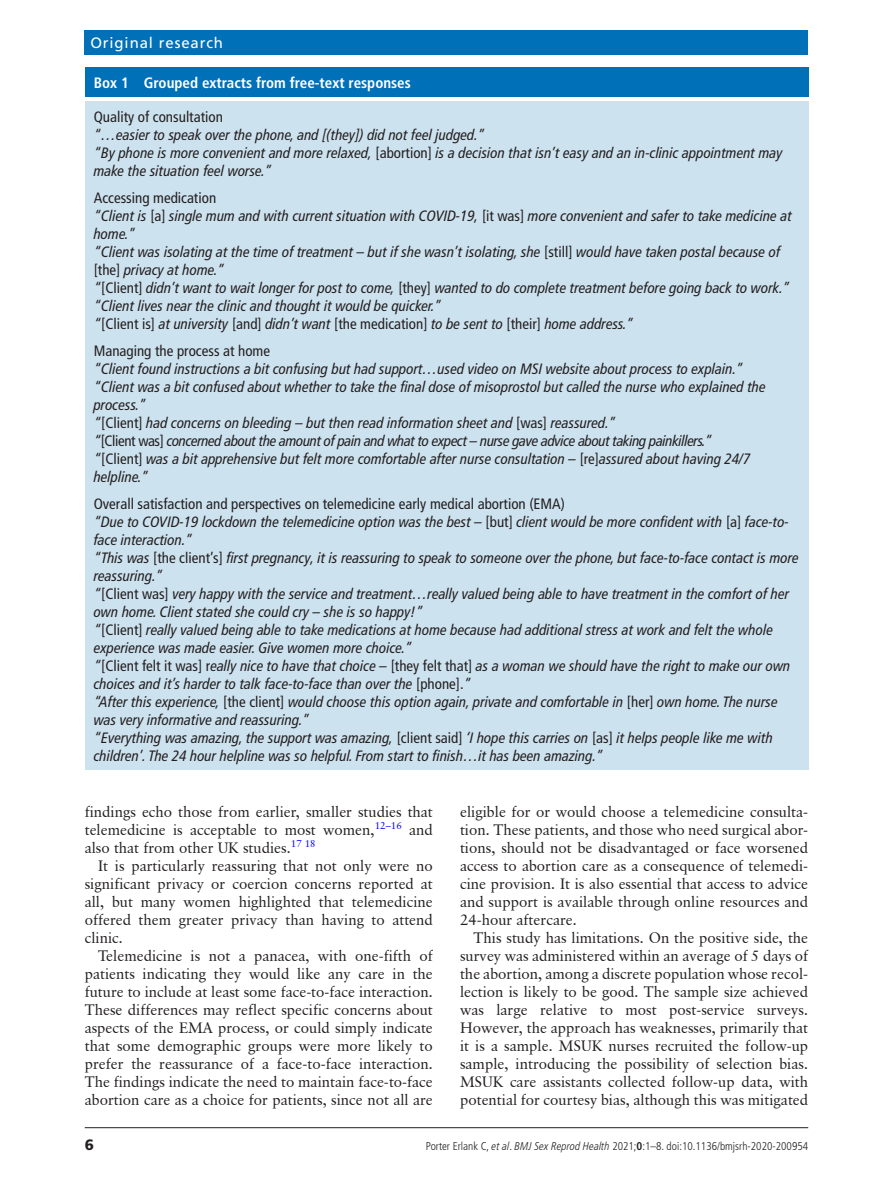
<style>
.page{position:relative;width:893px;height:1191px;background:#fff}
.page>*{position:absolute;margin:0;border:0;box-sizing:border-box;transform-origin:0 0}
.t1{font:italic condensed 15px/18px "Frutiger LT Pro";color:#231f20}
.t2{font:15px/18px "Classical Garamond BT";color:#231f20;text-align:justify}
.t3{font:condensed 15px "Frutiger LT Pro";color:#231f20}
.t4{font:700 condensed 15px "Frutiger LT Pro";color:#fff}
.t5{font:15px "Frutiger LT Std";letter-spacing:.055em;color:#fff}
.t6{font:900 15px "Frutiger LT Std";color:#231f20}
.t7{font:300 condensed 11.25px "Frutiger LT Pro";color:#231f20}
.t8{font:9.9px "Classical Garamond BT";color:#00f}
.s1{font-style:normal}
.s2{font-style:italic}
.s3{font-weight:700}
</style>
<div class="page">
<hr style="left:85px;top:1127px;width:723px;height:1px;background:#231f20">
<div style="left:85px;top:30px;width:723px;height:24px;background:#0070b9"></div>
<div style="left:85px;top:68px;width:723px;height:29px;background:#0070b9"></div>
<div style="left:85px;top:101px;width:723px;height:669px;background:#cde2ef"></div>
<p class="t5" style="left:90px;top:34px;width:134px">Original research</p>
<p class="t4" style="left:94px;top:74px;width:319px">Box 1 Grouped extracts from free-text responses</p>
<p class="t3" style="left:94px;top:108px;width:131px">Quality of consultation</p>
<p class="t1" style="left:94px;top:125px;width:690px">“…easier to speak over the phone, and [(they]) did not feel judged.”<br>“By phone is more convenient and more relaxed, <span class="s1">[abortion]</span> is a decision that isn’t easy and an in-clinic appointment may make the situation feel worse.”</p>
<p class="t1" style="left:94px;top:188px;width:700px"><span class="s1">Accessing medication<br></span>“Client is <span class="s1">[a]</span> single mum and with current situation with COVID-19, <span class="s1">[it was]</span> more convenient and safer to take medicine at home.”<br>“Client was isolating at the time of treatment – but if she wasn’t isolating, she <span class="s1">[still]</span> would have taken postal because of <span class="s1">[the]</span> privacy at home.”<br>“<span class="s1">[Client]</span> didn’t want to wait longer for post to come, <span class="s1">[they]</span> wanted to do complete treatment before going back to work.” “Client lives near the clinic and thought it would be quicker.”<br>“<span class="s1">[Client is]</span> at university <span class="s1">[and]</span> didn’t want <span class="s1">[the medication]</span> to be sent to <span class="s1">[their]</span> home address.”</p>
<p class="t3" style="left:94px;top:342px;width:178px">Managing the process at home</p>
<p class="t1" style="left:94px;top:359px;width:674px">“Client found instructions a bit confusing but had support…used video on MSI website about process to explain.” “Client was a bit confused about whether to take the final dose of misoprostol but called the nurse who explained the process.”<br>“<span class="s1">[Client]</span> had concerns on bleeding – but then read information sheet and <span class="s1">[was]</span> reassured.”<br>“<span class="s1">[Client was]</span> concerned about the amount of pain and what to expect – nurse gave advice about taking painkillers.”<br>“<span class="s1">[Client]</span> was a bit apprehensive but felt more comfortable after nurse consultation – <span class="s1">[re]</span>assured about having 24/7 helpline.”</p>
<p class="t1" style="left:94px;top:494px;width:707px"><span class="s1">Overall satisfaction and perspectives on telemedicine early medical abortion (EMA)<br></span>“Due to COVID-19 lockdown the telemedicine option was the best – <span class="s1">[but]</span> client would be more confident with <span class="s1">[a]</span> face-to&shy;face interaction.”<br>“This was <span class="s1">[the client’s]</span> first pregnancy, it is reassuring to speak to someone over the phone, but face-to-face contact is more reassuring.”<br>“<span class="s1">[Client was]</span> very happy with the service and treatment…really valued being able to have treatment in the comfort of her own home. Client stated she could cry – she is so happy!”<br>“<span class="s1">[Client]</span> really valued being able to take medications at home because had additional stress at work and felt the whole experience was made easier. Give women more choice.”<br>“<span class="s1">[Client felt it was] r</span>eally nice to have that choice – <span class="s1">[they felt that]</span> as a woman we should have the right to make our own choices and it’s harder to talk face-to-face than over the <span class="s1">[phone].</span>”<br>“After this experience, <span class="s1">[the client]</span> would choose this option again, private and comfortable in <span class="s1">[her]</span> own home. The nurse was very informative and reassuring.”<br>“Everything was amazing, the support was amazing, <span class="s1">[client said]</span> ‘I hope this carries on <span class="s1">[as]</span> it helps people like me with children’. The 24 hour helpline was so helpful. From start to finish…it has been amazing.”</p>
<p class="t2" style="left:85px;top:803px;width:350px">findings echo those from earlier, smaller studies that telemedicine is acceptable to most women,</p>
<p class="t8" style="left:375px;top:819px;width:29px">12–16</p>
<p class="t2" style="left:409px;top:821px;width:25px">and</p>
<p class="t2" style="left:85px;top:839px;width:208px">also that from other UK studies.</p>
<p class="t8" style="left:291px;top:837px;width:26px">17 18</p>
<p class="t2" style="left:85px;top:857px;width:350px;text-indent:14px">It is particularly reassuring that not only were no significant privacy or coercion concerns reported at all, but many women highlighted that telemedicine offered them greater privacy than having to attend clinic.</p>
<p class="t2" style="left:85px;top:947px;width:350px;text-indent:14px">Telemedicine is not a panacea, with one-fifth of patients indicating they would like any care in the future to include at least some face-to-face interaction.<br>These differences may reflect specific concerns about aspects of the EMA process, or could simply indicate that some demographic groups were more likely to prefer the reassurance of a face-to-face interaction.<br>The findings indicate the need to maintain face-to-face abortion care as a choice for patients, since not all are</p>
<p class="t2" style="left:460px;top:803px;width:350px">eligible for or would choose a telemedicine consulta&shy;tion. These patients, and those who need surgical abor&shy;tions, should not be disadvantaged or face worsened access to abortion care as a consequence of telemedi&shy;cine provision. It is also essential that access to advice and support is available through online resources and 24-hour aftercare.</p>
<p class="t2" style="left:460px;top:929px;width:350px;text-indent:14px">This study has limitations. On the positive side, the survey was administered within an average of 5 days of the abortion, among a discrete population whose recol&shy;lection is likely to be good. The sample size achieved was large relative to most post-service surveys.<br>However, the approach has weaknesses, primarily that it is a sample. MSUK nurses recruited the follow-up sample, introducing the possibility of selection bias.<br>MSUK care assistants collected follow-up data, with potential for courtesy bias, although this was mitigated</p>
<p class="t6" style="left:85px;top:1135px;width:11px">6</p>
<p class="t7" style="left:426px;top:1139px;width:384px">Porter Erlank C, <span class="s2">et al</span>. <span class="s2">BMJ Sex Reprod Health</span> 2021;<span class="s3">0</span>:1–8. doi:10.1136/bmjsrh-2020-200954</p>
</div>
